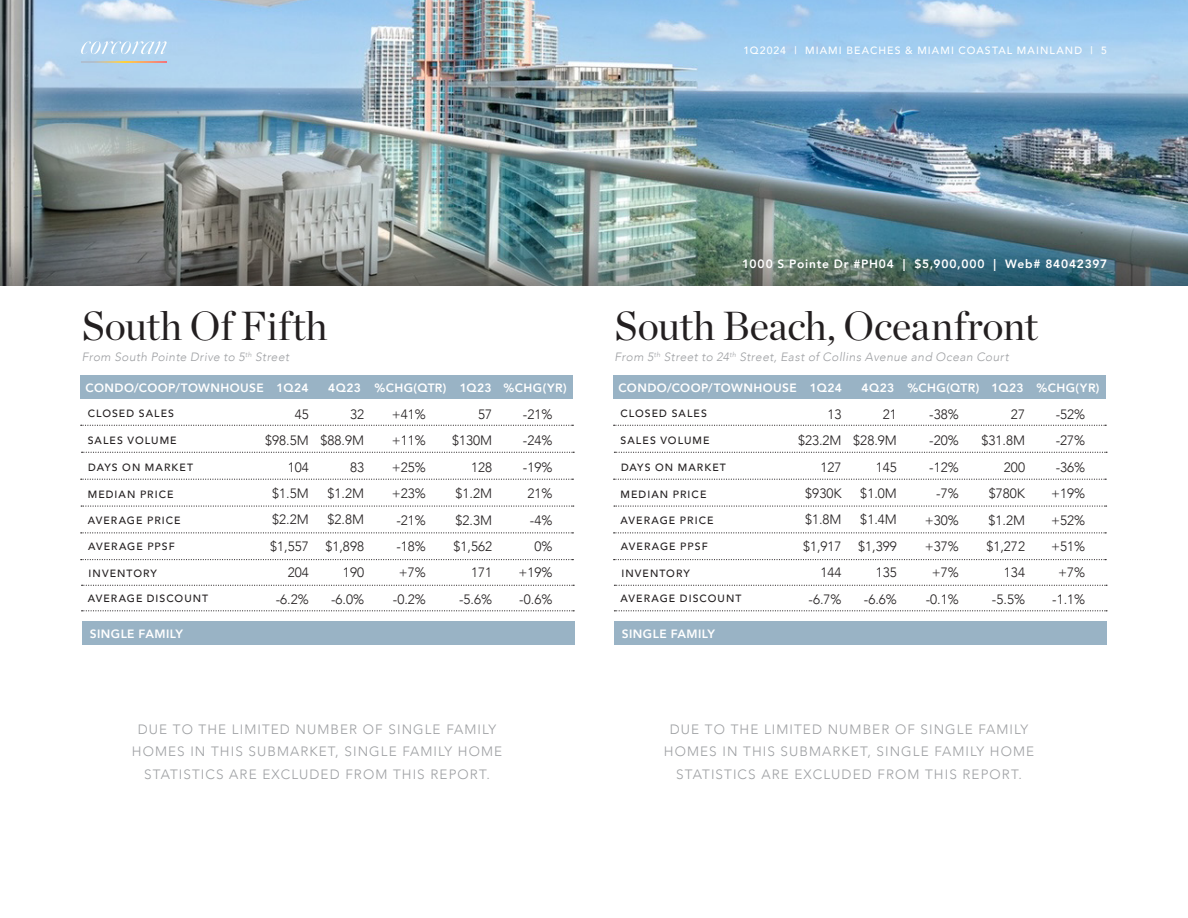
<style>
.page{position:relative;width:1188px;height:918px;background:#fff}
.page>*{position:absolute;margin:0;border:0;box-sizing:border-box;transform-origin:0 0}
.BC{font:40.5px "Chronicle Display";color:#231f20}
.t1{font:300 13.5px "Avenir";color:#231f20}
.t2{font:300 13.5px/22.5px "Avenir";letter-spacing:.08em;color:#9d9fa2;text-align:center}
.Caption_Right{font:800 12px "Avenir";letter-spacing:.035em;color:#fff}
.BC-2{font:italic 300 12px "Avenir";letter-spacing:.035em;color:#9d9fa2}
.BC-3{font:800 12px "Avenir";letter-spacing:.07em;color:#fff}
.Caption_Right-2{font:500 10.5px "Avenir";letter-spacing:.1em;color:#231f20}
.t3{font:500 10.5px "Avenir";letter-spacing:.105em;color:#fff}
</style>
<div class="page">
<img style="left:0;top:0;width:1188px;height:221px">
<img style="left:0;top:221px;width:1188px;height:64px">
<div style="left:82px;top:621px;width:493px;height:24px;background:#99b3c5"></div>
<div style="left:614px;top:621px;width:493px;height:24px;background:#99b3c5"></div>
<div style="left:80px;top:375px;width:493px;height:24px;background:#99b3c5"></div>
<svg style="left:81px;top:425px;width:492px;height:1px"></svg>
<svg style="left:82px;top:452px;width:492px;height:1px"></svg>
<svg style="left:81px;top:479px;width:492px;height:1px"></svg>
<svg style="left:81px;top:506px;width:493px;height:1px"></svg>
<svg style="left:81px;top:532px;width:492px;height:1px"></svg>
<svg style="left:81px;top:559px;width:492px;height:1px"></svg>
<svg style="left:82px;top:585px;width:492px;height:1px"></svg>
<svg style="left:82px;top:610px;width:492px;height:1px"></svg>
<div style="left:613px;top:375px;width:493px;height:24px;background:#99b3c5"></div>
<svg style="left:614px;top:425px;width:492px;height:1px"></svg>
<svg style="left:614px;top:452px;width:493px;height:1px"></svg>
<svg style="left:614px;top:479px;width:492px;height:1px"></svg>
<svg style="left:614px;top:506px;width:493px;height:1px"></svg>
<svg style="left:614px;top:532px;width:492px;height:1px"></svg>
<svg style="left:614px;top:559px;width:492px;height:1px"></svg>
<svg style="left:614px;top:585px;width:493px;height:1px"></svg>
<svg style="left:614px;top:610px;width:493px;height:1px"></svg>
<svg style="left:81px;top:41px;width:86px;height:13px"></svg>
<svg style="left:81px;top:61px;width:86px;height:2px"></svg>
<p class="t3" style="left:743px;top:41px;width:365px">1Q2024 | MIAMI BEACHES &amp; MIAMI COASTAL MAINLAND | 5</p>
<p class="BC" style="left:82px;top:295px;width:247px">South Of Fifth</p>
<p class="BC-2" style="left:82px;top:350px;width:209px">From South Pointe Drive to 5<sup>th</sup> Street</p>
<p class="BC-3" style="left:742px;top:255px;width:367px">1000 S Pointe Dr #PH04 | $5,900,000 | Web# 84042397</p>
<p class="BC" style="left:615px;top:295px;width:425px">South Beach, Oceanfront</p>
<p class="BC-2" style="left:615px;top:350px;width:396px">From 5<sup>th</sup> Street to 24<sup>th</sup> Street, East of Collins Avenue and Ocean Court</p>
<p class="Caption_Right" style="left:86px;top:378px;width:180px">CONDO/COOP/TOWNHOUSE</p>
<p class="Caption_Right-2" style="left:88px;top:404px;width:88px">CLOSED SALES</p>
<p class="Caption_Right" style="left:328px;top:378px;width:34px">4Q23</p>
<p class="Caption_Right" style="left:460px;top:378px;width:34px">1Q23</p>
<p class="Caption_Right" style="left:618px;top:378px;width:180px">CONDO/COOP/TOWNHOUSE</p>
<p class="Caption_Right-2" style="left:621px;top:404px;width:88px">CLOSED SALES</p>
<p class="Caption_Right" style="left:277px;top:378px;width:34px">1Q24</p>
<p class="Caption_Right" style="left:375px;top:378px;width:73px">%CHG(QTR)</p>
<p class="Caption_Right" style="left:504px;top:378px;width:65px">%CHG(YR)</p>
<p class="Caption_Right" style="left:810px;top:378px;width:34px">1Q24</p>
<p class="Caption_Right" style="left:907px;top:378px;width:73px">%CHG(QTR)</p>
<p class="Caption_Right" style="left:1036px;top:378px;width:65px">%CHG(YR)</p>
<p class="Caption_Right" style="left:862px;top:378px;width:34px">4Q23</p>
<p class="Caption_Right" style="left:992px;top:378px;width:34px">1Q23</p>
<p class="t1" style="left:392px;top:406px;width:36px">+41%</p>
<p class="t1" style="left:392px;top:433px;width:36px">+11%</p>
<p class="t1" style="left:392px;top:459px;width:36px">+25%</p>
<p class="t1" style="left:392px;top:485px;width:36px">+23%</p>
<p class="t1" style="left:396px;top:512px;width:31px">-21%</p>
<p class="t1" style="left:396px;top:538px;width:31px">-18%</p>
<p class="t1" style="left:399px;top:565px;width:29px">+7%</p>
<p class="t1" style="left:393px;top:591px;width:35px">-0.2%</p>
<p class="t1" style="left:929px;top:406px;width:31px">-38%</p>
<p class="t1" style="left:929px;top:433px;width:31px">-20%</p>
<p class="t1" style="left:929px;top:459px;width:31px">-12%</p>
<p class="t1" style="left:936px;top:485px;width:24px">-7%</p>
<p class="t1" style="left:925px;top:512px;width:36px">+30%</p>
<p class="t1" style="left:925px;top:538px;width:36px">+37%</p>
<p class="t1" style="left:932px;top:565px;width:29px">+7%</p>
<p class="t1" style="left:926px;top:591px;width:35px">-0.1%</p>
<p class="t1" style="left:523px;top:406px;width:31px">-21%</p>
<p class="t1" style="left:523px;top:433px;width:31px">-24%</p>
<p class="t1" style="left:523px;top:459px;width:31px">-19%</p>
<p class="t1" style="left:527px;top:486px;width:27px">21%</p>
<p class="t1" style="left:530px;top:512px;width:24px">-4%</p>
<p class="t1" style="left:534px;top:538px;width:20px">0%</p>
<p class="t1" style="left:518px;top:565px;width:36px">+19%</p>
<p class="t1" style="left:519px;top:591px;width:35px">-0.6%</p>
<p class="t1" style="left:1056px;top:406px;width:31px">-52%</p>
<p class="t1" style="left:1056px;top:433px;width:31px">-27%</p>
<p class="t1" style="left:1056px;top:459px;width:31px">-36%</p>
<p class="t1" style="left:1051px;top:486px;width:36px">+19%</p>
<p class="t1" style="left:1051px;top:512px;width:36px">+52%</p>
<p class="t1" style="left:1051px;top:538px;width:36px">+51%</p>
<p class="t1" style="left:1058px;top:565px;width:29px">+7%</p>
<p class="t1" style="left:1052px;top:591px;width:35px">-1.1%</p>
<p class="t1" style="left:828px;top:406px;width:16px">13</p>
<p class="t1" style="left:798px;top:433px;width:45px">$23.2M</p>
<p class="t1" style="left:821px;top:459px;width:23px">127</p>
<p class="t1" style="left:805px;top:485px;width:38px">$930K</p>
<p class="t1" style="left:805px;top:512px;width:38px">$1.8M</p>
<p class="t1" style="left:803px;top:538px;width:40px">$1,917</p>
<p class="t1" style="left:821px;top:565px;width:23px">144</p>
<p class="t1" style="left:809px;top:591px;width:35px">-6.7%</p>
<p class="t1" style="left:350px;top:406px;width:16px">32</p>
<p class="t1" style="left:320px;top:433px;width:45px">$88.9M</p>
<p class="t1" style="left:350px;top:459px;width:16px">83</p>
<p class="t1" style="left:327px;top:485px;width:38px">$1.2M</p>
<p class="t1" style="left:327px;top:512px;width:38px">$2.8M</p>
<p class="t1" style="left:325px;top:538px;width:40px">$1,898</p>
<p class="t1" style="left:343px;top:565px;width:23px">190</p>
<p class="t1" style="left:331px;top:591px;width:35px">-6.0%</p>
<p class="t1" style="left:883px;top:406px;width:16px">21</p>
<p class="t1" style="left:853px;top:433px;width:45px">$28.9M</p>
<p class="t1" style="left:876px;top:459px;width:23px">145</p>
<p class="t1" style="left:860px;top:485px;width:38px">$1.0M</p>
<p class="t1" style="left:860px;top:512px;width:38px">$1.4M</p>
<p class="t1" style="left:858px;top:538px;width:40px">$1,399</p>
<p class="t1" style="left:876px;top:565px;width:23px">135</p>
<p class="t1" style="left:864px;top:591px;width:35px">-6.6%</p>
<p class="t1" style="left:1011px;top:406px;width:16px">27</p>
<p class="t1" style="left:981px;top:433px;width:45px">$31.8M</p>
<p class="t1" style="left:1004px;top:459px;width:23px">200</p>
<p class="t1" style="left:989px;top:486px;width:38px">$780K</p>
<p class="t1" style="left:988px;top:512px;width:38px">$1.2M</p>
<p class="t1" style="left:986px;top:538px;width:40px">$1,272</p>
<p class="t1" style="left:1004px;top:565px;width:23px">134</p>
<p class="t1" style="left:992px;top:591px;width:35px">-5.5%</p>
<p class="t1" style="left:295px;top:406px;width:16px">45</p>
<p class="t1" style="left:265px;top:433px;width:45px">$98.5M</p>
<p class="t1" style="left:288px;top:459px;width:23px">104</p>
<p class="t1" style="left:272px;top:485px;width:38px">$1.5M</p>
<p class="t1" style="left:272px;top:512px;width:38px">$2.2M</p>
<p class="t1" style="left:270px;top:538px;width:40px">$1,557</p>
<p class="t1" style="left:288px;top:565px;width:23px">204</p>
<p class="t1" style="left:276px;top:591px;width:35px">-6.2%</p>
<p class="t1" style="left:478px;top:406px;width:16px">57</p>
<p class="t1" style="left:452px;top:433px;width:42px">$130M</p>
<p class="t1" style="left:471px;top:459px;width:23px">128</p>
<p class="t1" style="left:456px;top:486px;width:38px">$1.2M</p>
<p class="t1" style="left:456px;top:512px;width:38px">$2.3M</p>
<p class="t1" style="left:454px;top:538px;width:40px">$1,562</p>
<p class="t1" style="left:471px;top:565px;width:23px">171</p>
<p class="t1" style="left:459px;top:591px;width:35px">-5.6%</p>
<p class="Caption_Right-2" style="left:88px;top:431px;width:90px">SALES VOLUME</p>
<p class="Caption_Right-2" style="left:88px;top:458px;width:106px">DAYS ON MARKET</p>
<p class="Caption_Right-2" style="left:621px;top:431px;width:90px">SALES VOLUME</p>
<p class="Caption_Right-2" style="left:621px;top:458px;width:106px">DAYS ON MARKET</p>
<p class="Caption_Right-2" style="left:88px;top:485px;width:87px">MEDIAN PRICE</p>
<p class="Caption_Right-2" style="left:621px;top:485px;width:87px">MEDIAN PRICE</p>
<p class="Caption_Right-2" style="left:88px;top:512px;width:94px">AVERAGE PRICE</p>
<p class="Caption_Right-2" style="left:621px;top:512px;width:94px">AVERAGE PRICE</p>
<p class="Caption_Right-2" style="left:88px;top:537px;width:88px">AVERAGE PPSF</p>
<p class="Caption_Right-2" style="left:621px;top:537px;width:88px">AVERAGE PPSF</p>
<p class="Caption_Right-2" style="left:89px;top:564px;width:70px">INVENTORY</p>
<p class="Caption_Right-2" style="left:88px;top:590px;width:122px">AVERAGE DISCOUNT</p>
<p class="Caption_Right-2" style="left:621px;top:564px;width:70px">INVENTORY</p>
<p class="Caption_Right-2" style="left:621px;top:590px;width:122px">AVERAGE DISCOUNT</p>
<p class="Caption_Right" style="left:90px;top:624px;width:95px">SINGLE FAMILY</p>
<p class="t2" style="left:132px;top:718px;width:372px">DUE TO THE LIMITED NUMBER OF SINGLE FAMILY<br>HOMES IN THIS SUBMARKET, SINGLE FAMILY HOME<br>STATISTICS ARE EXCLUDED FROM THIS REPORT.</p>
<p class="Caption_Right" style="left:622px;top:624px;width:95px">SINGLE FAMILY</p>
<p class="t2" style="left:664px;top:718px;width:372px">DUE TO THE LIMITED NUMBER OF SINGLE FAMILY<br>HOMES IN THIS SUBMARKET, SINGLE FAMILY HOME<br>STATISTICS ARE EXCLUDED FROM THIS REPORT.</p>
</div>
